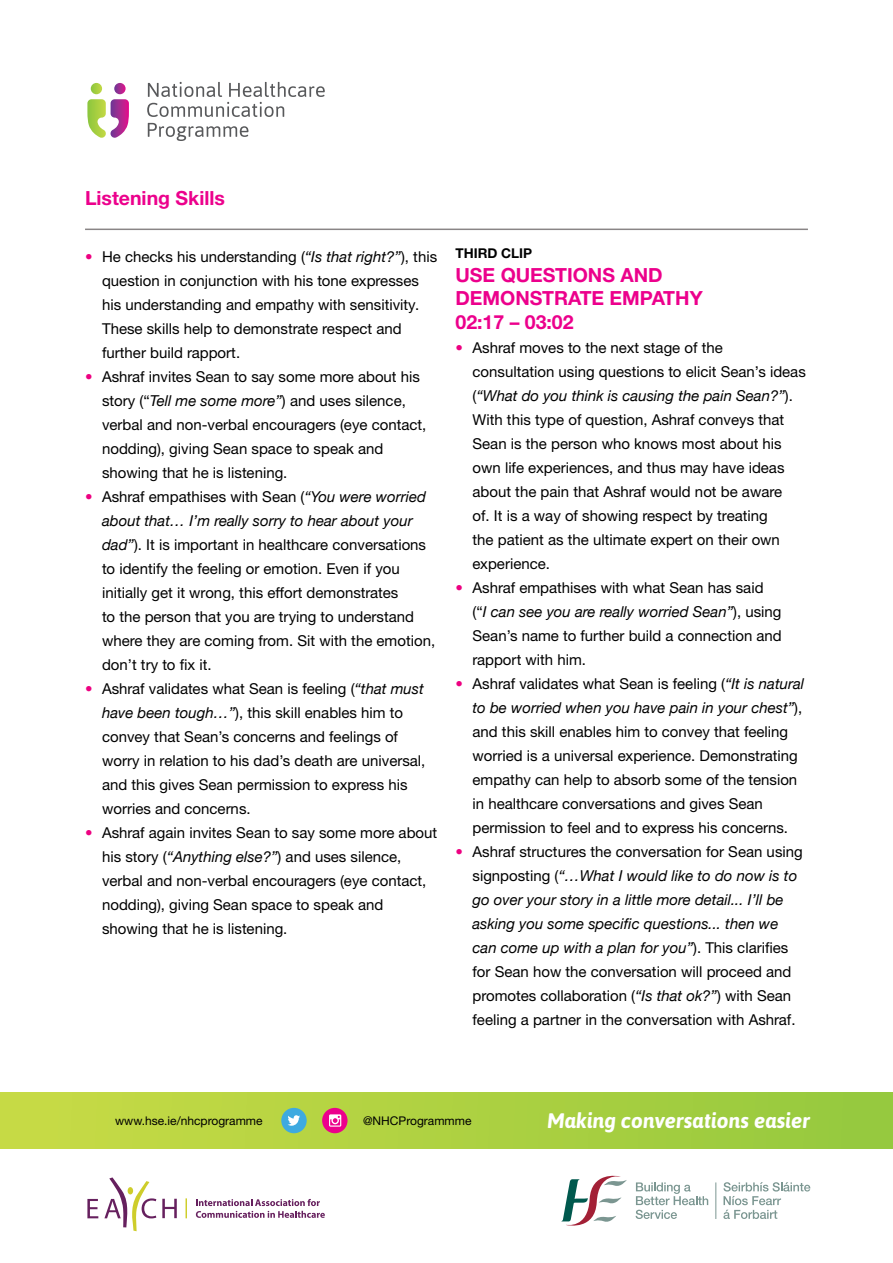
<style>
.page{position:relative;width:893px;height:1263px;background:#fff}
.page>*{position:absolute;margin:0;border:0;box-sizing:border-box;transform-origin:0 0}
.t1{font:italic 700 21px "Asap";color:#fff}
.t2{font:700 19.5px/23.4px "Helvetica Neue LTW1 G";color:#ec008c}
.t3{font:15px/24px "Helvetica Neue LTW1 G";color:#000}
.t4{font:italic 15px/24px "Helvetica Neue";color:#000}
.t5{font:700 13.5px "Helvetica Neue LTW1 G";color:#000}
.t6{font:12px "Helvetica Neue";color:#000}
.s1{color:#ed0181}
.s2{font-family:"Helvetica Neue";font-style:italic}
.s3{font-family:"Helvetica Neue LTW1 G";font-style:normal}
</style>
<div class="page">
<div style="left:0;top:1092px;width:893px;height:57px;background:linear-gradient(to right,#c9db45,#95c83e)"></div>
<svg style="left:147px;top:82px;width:178px;height:35px"></svg>
<svg style="left:148px;top:123px;width:100px;height:18px"></svg>
<svg style="left:87px;top:83px;width:42px;height:55px"></svg>
<svg style="left:636px;top:1182px;width:72px;height:37px"></svg>
<svg style="left:723px;top:1182px;width:87px;height:37px"></svg>
<hr style="left:715px;top:1182px;width:1px;height:37px;background:#7b9691">
<svg style="left:561px;top:1175px;width:66px;height:51px"></svg>
<svg style="left:87px;top:1199px;width:11px;height:19px"></svg>
<svg style="left:162px;top:1199px;width:15px;height:19px"></svg>
<svg style="left:104px;top:1177px;width:52px;height:54px"></svg>
<svg style="left:186px;top:1198px;width:1px;height:20px"></svg>
<svg style="left:196px;top:1199px;width:129px;height:19px"></svg>
<div style="left:322px;top:1108px;width:26px;height:25px;background:#ec008c;border-radius:50%"></div>
<svg style="left:329px;top:1114px;width:12px;height:13px"></svg>
<div style="left:281px;top:1108px;width:26px;height:25px;background:#3eaae0;border-radius:50%"></div>
<svg style="left:288px;top:1115px;width:12px;height:11px"></svg>
<hr style="left:85px;top:229px;width:723px;height:1px;background:#898586">
<h2 class="t2" style="left:85px;top:186px;width:141px">Listening Skills</h2>
<p class="t3" style="left:102px;top:245px;width:337px;text-indent:-17px"><span class="s1">•</span> He checks his understanding (<span class="s2">“Is that right?”</span>), this question in conjunction with his tone expresses his understanding and empathy with sensitivity.<br>These skills help to demonstrate respect and further build rapport.</p>
<p class="t3" style="left:102px;top:365px;width:326px;text-indent:-17px"><span class="s1">•</span> Ashraf invites Sean to say some more about his story (“<span class="s2">Tell me some more”</span>) and uses silence, verbal and non-verbal encouragers (eye contact, nodding), giving Sean space to speak and showing that he is listening.</p>
<p class="t3" style="left:85px;top:485px;width:343px"><span class="s1">•</span> Ashraf empathises with Sean (<span class="s2">“You were worried</span></p>
<p class="t4" style="left:102px;top:510px;width:312px">about that… I’m really sorry to hear about your</p>
<p class="t3" style="left:102px;top:533px;width:335px"><span class="s2">dad”</span>). It is important in healthcare conversations to identify the feeling or emotion. Even if you initially get it wrong, this effort demonstrates<br>to the person that you are trying to understand where they are coming from. Sit with the emotion, don’t try to fix it.</p>
<p class="t3" style="left:102px;top:677px;width:325px;text-indent:-17px"><span class="s1">•</span> Ashraf validates what Sean is feeling (<span class="s2">“that must have been tough…”</span>), this skill enables him to convey that Sean’s concerns and feelings of worry in relation to his dad’s death are universal, and this gives Sean permission to express his worries and concerns.</p>
<p class="t3" style="left:102px;top:821px;width:337px;text-indent:-17px"><span class="s1">•</span> Ashraf again invites Sean to say some more about his story (<span class="s2">“Anything else?”</span>) and uses silence, verbal and non-verbal encouragers (eye contact, nodding), giving Sean space to speak and showing that he is listening.</p>
<p class="t5" style="left:455px;top:245px;width:78px">THIRD CLIP</p>
<h2 class="t2" style="left:455px;top:263px;width:249px">USE QUESTIONS AND<br>DEMONSTRATE EMPATHY<br>02:17 – 03:02</h2>
<p class="t3" style="left:472px;top:335px;width:335px;text-indent:-17px"><span class="s1">•</span> Ashraf moves to the next stage of the consultation using questions to elicit Sean’s ideas</p>
<p class="t4" style="left:472px;top:384px;width:322px"><span class="s3">(</span>“What do you think is causing the pain Sean?”<span class="s3">).</span></p>
<p class="t3" style="left:472px;top:407px;width:313px">With this type of question, Ashraf conveys that Sean is the person who knows most about his own life experiences, and thus may have ideas about the pain that Ashraf would not be aware of. It is a way of showing respect by treating the patient as the ultimate expert on their own experience.</p>
<p class="t3" style="left:455px;top:575px;width:310px"><span class="s1">•</span> Ashraf empathises with what Sean has said</p>
<p class="t4" style="left:472px;top:600px;width:310px"><span class="s3">(“</span>I can see you are really worried Sean”<span class="s3">), using</span></p>
<p class="t3" style="left:472px;top:623px;width:311px">Sean’s name to further build a connection and rapport with him.</p>
<p class="t3" style="left:455px;top:671px;width:350px"><span class="s1">•</span> Ashraf validates what Sean is feeling (<span class="s2">“It is natural</span></p>
<p class="t4" style="left:472px;top:696px;width:331px">to be worried when you have pain in your chest”<span class="s3">),</span></p>
<p class="t3" style="left:472px;top:719px;width:327px">and this skill enables him to convey that feeling worried is a universal experience. Demonstrating empathy can help to absorb some of the tension in healthcare conversations and gives Sean permission to feel and to express his concerns.</p>
<p class="t3" style="left:455px;top:839px;width:349px"><span class="s1">•</span> Ashraf structures the conversation for Sean using</p>
<p class="t4" style="left:472px;top:864px;width:326px"><span class="s3">signposting (</span>“…What I would like to do now is to go over your story in a little more detail... I’ll be asking you some specific questions... then we can come up with a plan for you”<span class="s3">). This clarifies</span></p>
<p class="t3" style="left:472px;top:959px;width:325px">for Sean how the conversation will proceed and promotes collaboration (<span class="s2">“Is that ok?”</span>) with Sean feeling a partner in the conversation with Ashraf.</p>
<p class="t6" style="left:115px;top:1112px;width:149px">www.hse.ie/nhcprogramme</p>
<p class="t6" style="left:363px;top:1112px;width:110px">@NHCProgrammme</p>
<h1 class="t1" style="left:547px;top:1108px;width:265px">Making conversations easier</h1>
</div>
